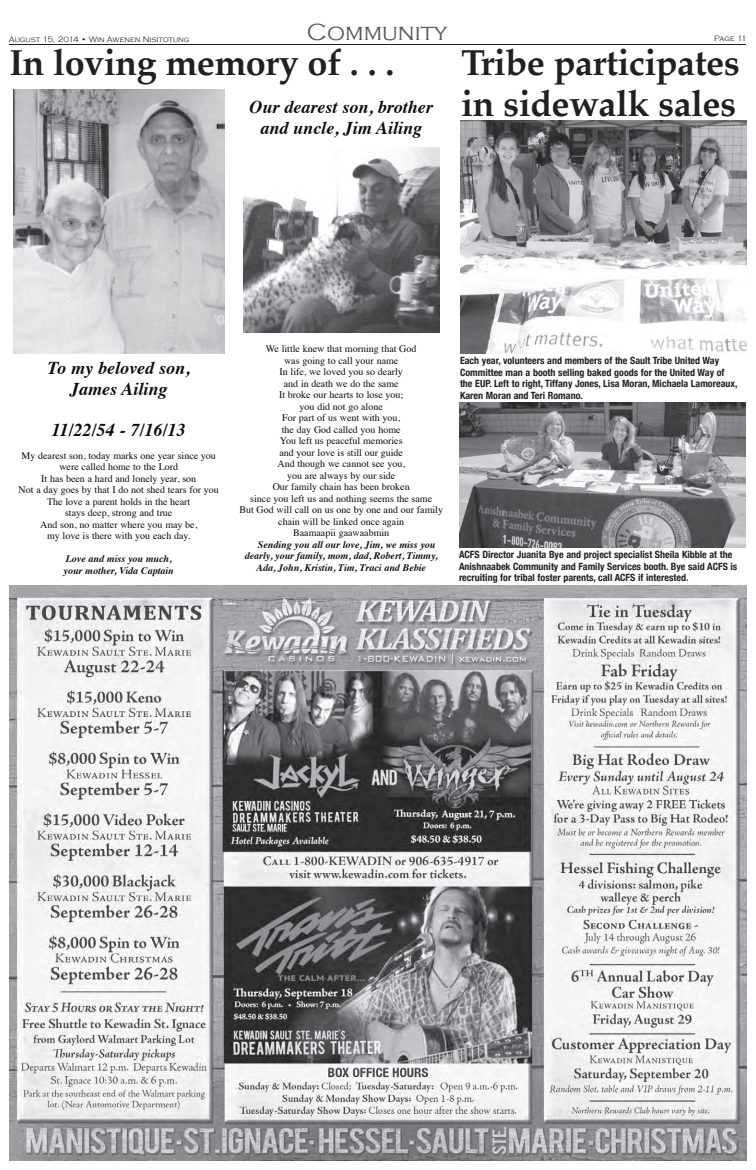
<style>
.page{position:relative;width:756px;height:1170px;background:#fff}
.page>*{position:absolute;margin:0;border:0;box-sizing:border-box;transform-origin:0 0}
.t1{font:700 36px/41.4px "Palatino";letter-spacing:-.015em;color:#231f20}
.t2{font:300 24px "Copperplate Gothic";color:#57585a}
.t3{font:italic 700 18px/20.7px "Times";color:#0b0c0b;text-align:center}
.t4{font:10px/11.5px "Times";color:#0b0c0b;text-align:center}
.t5{font:700 condensed 10px/11.5px "Helvetica Neue";color:#231f20}
.t6{font:italic 700 10px/11.5px "Times";color:#0b0c0b}
.t7{font:300 8px "Copperplate Gothic";color:#231f20}
</style>
<div class="page">
<hr style="left:9px;top:44px;width:737px;height:1px;background:#231f20">
<img style="left:9px;top:585px;width:738px;height:576px">
<img style="left:13px;top:90px;width:211px;height:263px">
<img style="left:243px;top:148px;width:196px;height:184px">
<img style="left:461px;top:120px;width:285px;height:233px">
<img style="left:459px;top:402px;width:287px;height:146px">
<p class="t7" style="left:9px;top:35px;width:182px">August 15, 2014 • Win Awenen Nisitotung</p>
<p class="t2" style="left:307px;top:19px;width:142px">Community</p>
<p class="t7" style="left:714px;top:34px;width:34px">Page 11</p>
<p class="t1" style="left:9px;top:41px;width:387px">In loving memory of . . .</p>
<p class="t1" style="left:461px;top:41px;width:280px">Tribe participates in sidewalk sales</p>
<p class="t3" style="left:250px;top:95px;width:185px">Our dearest son, brother and uncle, Jim Ailing</p>
<p class="t3" style="left:48px;top:356px;width:143px">To my beloved son,<br>James Ailing</p>
<p class="t3" style="left:52px;top:418px;width:135px">11/22/54 - 7/16/13</p>
<p class="t4" style="left:19px;top:449px;width:202px">My dearest son, today marks one year since you were called home to the Lord<br>It has been a hard and lonely year, son<br>Not a day goes by that I do not shed tears for you The love a parent holds in the heart<br>stays deep, strong and true<br>And son, no matter where you may be,<br>my love is there with you each day.</p>
<p class="t6" style="left:64px;top:552px;width:112px">Love and miss you much, your mother, Vida Captain</p>
<p class="t4" style="left:266px;top:342px;width:152px">We little knew that morning that God</p>
<p class="t4" style="left:284px;top:354px;width:116px">was going to call your name</p>
<p class="t4" style="left:280px;top:365px;width:125px">In life, we loved you so dearly</p>
<p class="t4" style="left:284px;top:377px;width:116px">and in death we do the same</p>
<p class="t4" style="left:279px;top:388px;width:126px">It broke our hearts to lose you;</p>
<p class="t4" style="left:300px;top:400px;width:85px">you did not go alone</p>
<p class="t4" style="left:282px;top:411px;width:119px">For part of us went with you,</p>
<p class="t4" style="left:282px;top:423px;width:120px">the day God called you home</p>
<p class="t4" style="left:280px;top:434px;width:124px">You left us peaceful memories</p>
<p class="t4" style="left:279px;top:446px;width:125px">and your love is still our guide</p>
<p class="t4" style="left:278px;top:457px;width:129px">And though we cannot see you,</p>
<p class="t4" style="left:287px;top:469px;width:110px">you are always by our side</p>
<p class="t4" style="left:273px;top:480px;width:139px">Our family chain has been broken</p>
<p class="t4" style="left:250px;top:492px;width:183px">since you left us and nothing seems the same</p>
<p class="t4" style="left:239px;top:503px;width:205px">But God will call on us one by one and our family</p>
<p class="t4" style="left:278px;top:515px;width:127px">chain will be linked once again</p>
<p class="t4" style="left:293px;top:526px;width:98px">Baamaapii gaawaabmin</p>
<p class="t6" style="left:258px;top:538px;width:179px">Sending you all our love, Jim, we miss you</p>
<p class="t6" style="left:245px;top:549px;width:194px">dearly, your family, mom, dad, Robert, Timmy,</p>
<p class="t6" style="left:256px;top:561px;width:171px">Ada, John, Kristin, Tim, Traci and Bebie</p>
<p class="t5" style="left:460px;top:355px;width:279px">Each year, volunteers and members of the Sault Tribe United Way Committee man a booth selling baked goods for the United Way of the EUP. Left to right, Tiffany Jones, Lisa Moran, Michaela Lamoreaux, Karen Moran and Teri Romano.</p>
<p class="t5" style="left:459px;top:549px;width:280px">ACFS Director Juanita Bye and project specialist Sheila Kibble at the<br>Anishnaabek Community and Family Services booth. Bye said ACFS is recruiting for tribal foster parents, call ACFS if interested.</p>
</div>
